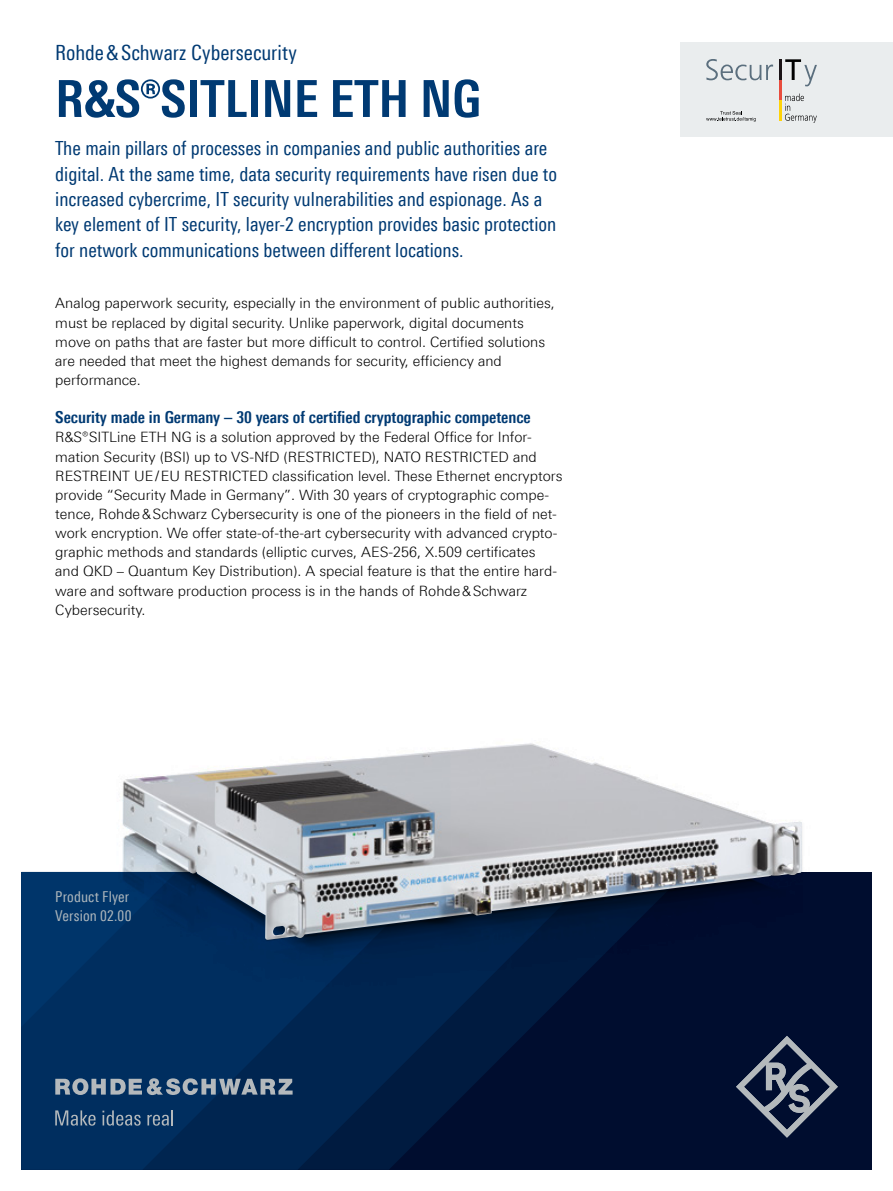
<style>
.page{position:relative;width:893px;height:1191px;background:#fff}
.page>*{position:absolute;margin:0;border:0;box-sizing:border-box;transform-origin:0 0}
.t1{font:700 51px "Linotype Univers 620 Cn";color:#003a73}
.t2{font:21px "Linotype Univers 420 Cn";color:#003a73}
.t3{font:19.5px/25.3px "Linotype Univers 420 Cn";color:#003a73}
.t4{font:700 16.5px "Linotype Univers 620 Cn";color:#003a73}
.t5{font:15px/19.2px "Linotype Univers 420 Cn";letter-spacing:.005em;color:#adb6bc}
.t6{font:300 14.25px/19.2px "Linotype Univers 330";color:#000}
</style>
<div class="page">
<div style="left:21px;top:872px;width:851px;height:297px;background:#000d2f"></div>
<svg style="left:440px;top:1073px;width:45px;height:45px;fill:#00193e"></svg>
<svg style="left:21px;top:1027px;width:419px;height:142px;background:#002551"></svg>
<svg style="left:21px;top:872px;width:70px;height:155px;background:#003367"></svg>
<svg style="left:736px;top:1060px;width:102px;height:77px"></svg>
<svg style="left:55px;top:1078px;width:238px;height:17px;background:#62788f"></svg>
<svg style="left:55px;top:1110px;width:41px;height:15px"></svg>
<svg style="left:102px;top:1110px;width:39px;height:15px"></svg>
<svg style="left:147px;top:1110px;width:26px;height:15px"></svg>
<img style="left:91px;top:743px;width:720px;height:330px">
<img style="left:124px;top:744px;width:678px;height:196px">
<div style="left:680px;top:42px;width:213px;height:94px;background:#eaedee"></div>
<hr style="left:779px;top:59px;width:3px;height:21px;background:#1b1417">
<hr style="left:779px;top:80px;width:3px;height:20px;background:#e84c3d">
<hr style="left:779px;top:100px;width:3px;height:21px;background:#ffd309">
<svg style="left:706px;top:59px;width:67px;height:21px"></svg>
<svg style="left:785px;top:59px;width:32px;height:27px"></svg>
<svg style="left:785px;top:94px;width:32px;height:29px"></svg>
<svg style="left:706px;top:111px;width:50px;height:11px"></svg>
<h2 class="t2" style="left:55px;top:40px;width:243px">Rohde&amp;Schwarz Cybersecurity</h2>
<h1 class="t1" style="left:55px;top:68px;width:427px">¸SITLINE ETH NG</h1>
<p class="t3" style="left:55px;top:135px;width:503px">The main pillars of processes in companies and public authorities are digital. At the same time, data security requirements have risen due to increased cybercrime, IT security vulnerabilities and espionage. As a key element of IT security, layer-2 encryption provides basic protection for network communications between different locations.</p>
<p class="t6" style="left:55px;top:293px;width:501px">Analog paperwork security, especially in the environment of public authorities, must be replaced by digital security. Unlike paperwork, digital documents move on paths that are faster but more difficult to control. Certified solutions are needed that meet the highest demands for security, efficiency and performance.</p>
<p class="t4" style="left:55px;top:407px;width:477px">Security made in Germany – 30 years of certified cryptographic competence</p>
<p class="t6" style="left:55px;top:427px;width:509px">¸SITLine ETH NG is a solution approved by the Federal Office for Infor&shy;mation Security (BSI) up to VS-NfD (RESTRICTED), NATO RESTRICTED and RESTREINT UE/EU RESTRICTED classification level. These Ethernet encryptors provide “Security Made in Germany”. With 30 years of cryptographic compe&shy;tence, Rohde&amp;Schwarz Cybersecurity is one of the pioneers in the field of net&shy;work encryption. We offer state-of-the-art cybersecurity with advanced crypto&shy;graphic methods and standards (elliptic curves, AES-256, X.509 certificates and QKD – Quantum Key Distribution). A special feature is that the entire hard&shy;ware and software production process is in the hands of Rohde&amp;Schwarz Cybersecurity.</p>
<p class="t5" style="left:55px;top:886px;width:78px">Product Flyer<br>Version 02.00</p>
</div>
